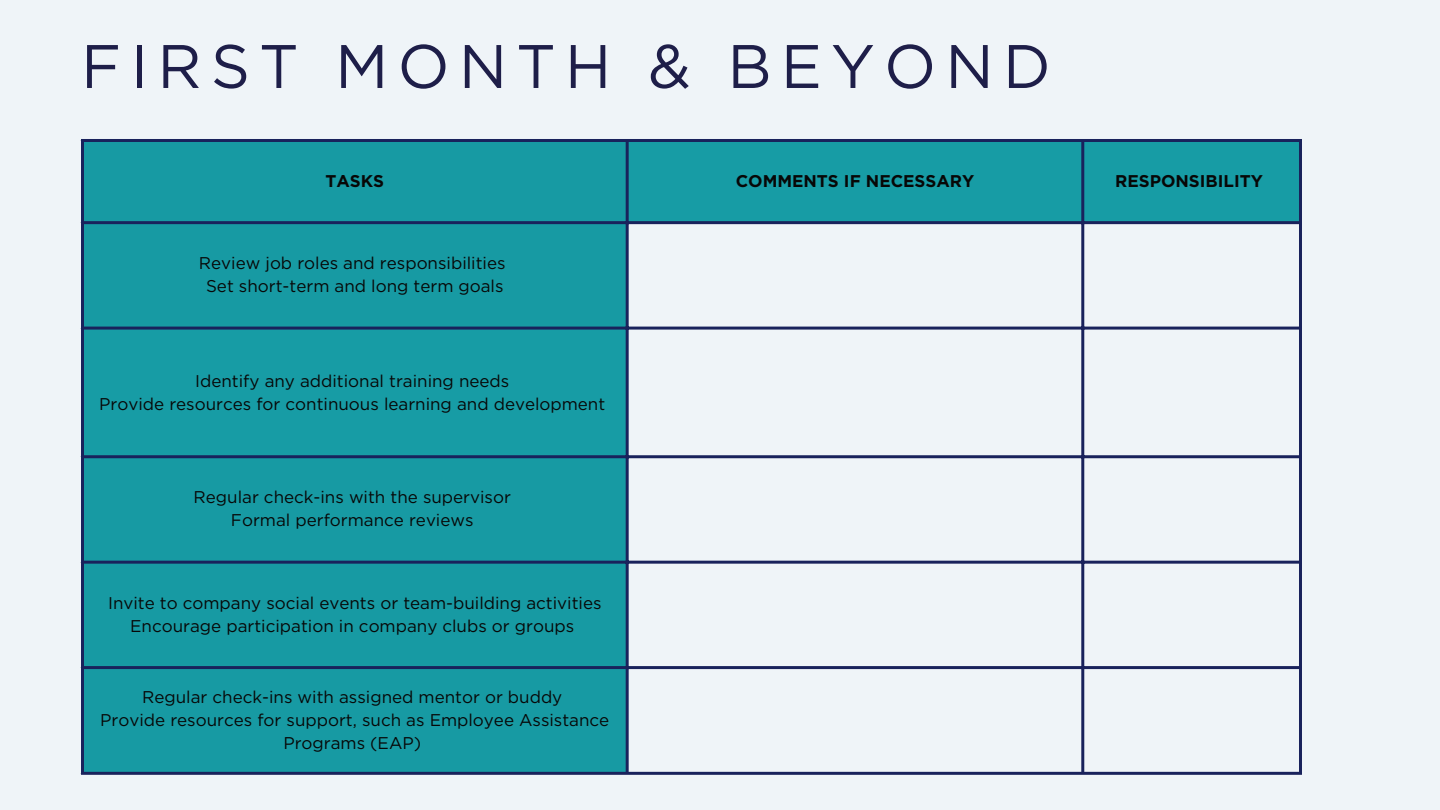
<style>
.page{position:relative;width:1440px;height:810px;background:#eff4f8}
.page>*{position:absolute;margin:0;border:0;box-sizing:border-box;transform-origin:0 0}
.t1{font:61.3px "Gotham";letter-spacing:.15em;color:#1e1e49}
.t2{font:17px/23.2px "Gotham";color:#000;text-align:center}
.t3{font:700 17px "Gotham";color:#000}
</style>
<div class="page">
<div style="left:84px;top:458px;width:542px;height:314px;background:#179aa3"></div>
<svg style="left:84px;top:142px;width:1215px;height:313px;fill:#179ca5"></svg>
<hr style="left:81px;top:142px;width:3px;height:630px;background:#131c57">
<hr style="left:626px;top:142px;width:3px;height:630px;background:#131c57">
<hr style="left:1081px;top:142px;width:3px;height:630px;background:#131c57">
<hr style="left:1299px;top:142px;width:3px;height:630px;background:#131c57">
<hr style="left:81px;top:139px;width:1221px;height:3px;background:#131c57">
<hr style="left:81px;top:221px;width:1221px;height:3px;background:#131c57">
<hr style="left:81px;top:327px;width:1221px;height:3px;background:#131c57">
<hr style="left:81px;top:455px;width:1221px;height:3px;background:#131c57">
<hr style="left:81px;top:561px;width:1221px;height:3px;background:#131c57">
<hr style="left:81px;top:666px;width:1221px;height:3px;background:#131c57">
<hr style="left:81px;top:772px;width:1221px;height:3px;background:#131c57">
<p class="t1" style="left:81px;top:29px;width:971px">FIRST MONTH &amp; BEYOND</p>
<p class="t3" style="left:326px;top:171px;width:60px">TASKS</p>
<p class="t3" style="left:736px;top:171px;width:240px">COMMENTS IF NECESSARY</p>
<p class="t3" style="left:1115px;top:171px;width:149px">RESPONSIBILITY</p>
<p class="t2" style="left:199px;top:251px;width:308px">Review job roles and responsibilities<br>Set short-term and long term goals</p>
<p class="t2" style="left:99px;top:369px;width:508px">Identify any additional training needs<br>Provide resources for continuous learning and development</p>
<p class="t2" style="left:194px;top:486px;width:319px">Regular check-ins with the supervisor<br>Formal performance reviews</p>
<p class="t2" style="left:108px;top:591px;width:495px">Invite to company social events or team-building activities<br>Encourage participation in company clubs or groups</p>
<p class="t2" style="left:100px;top:685px;width:511px">Regular check-ins with assigned mentor or buddy<br>Provide resources for support, such as Employee Assistance<br>Programs (EAP)</p>
</div>
